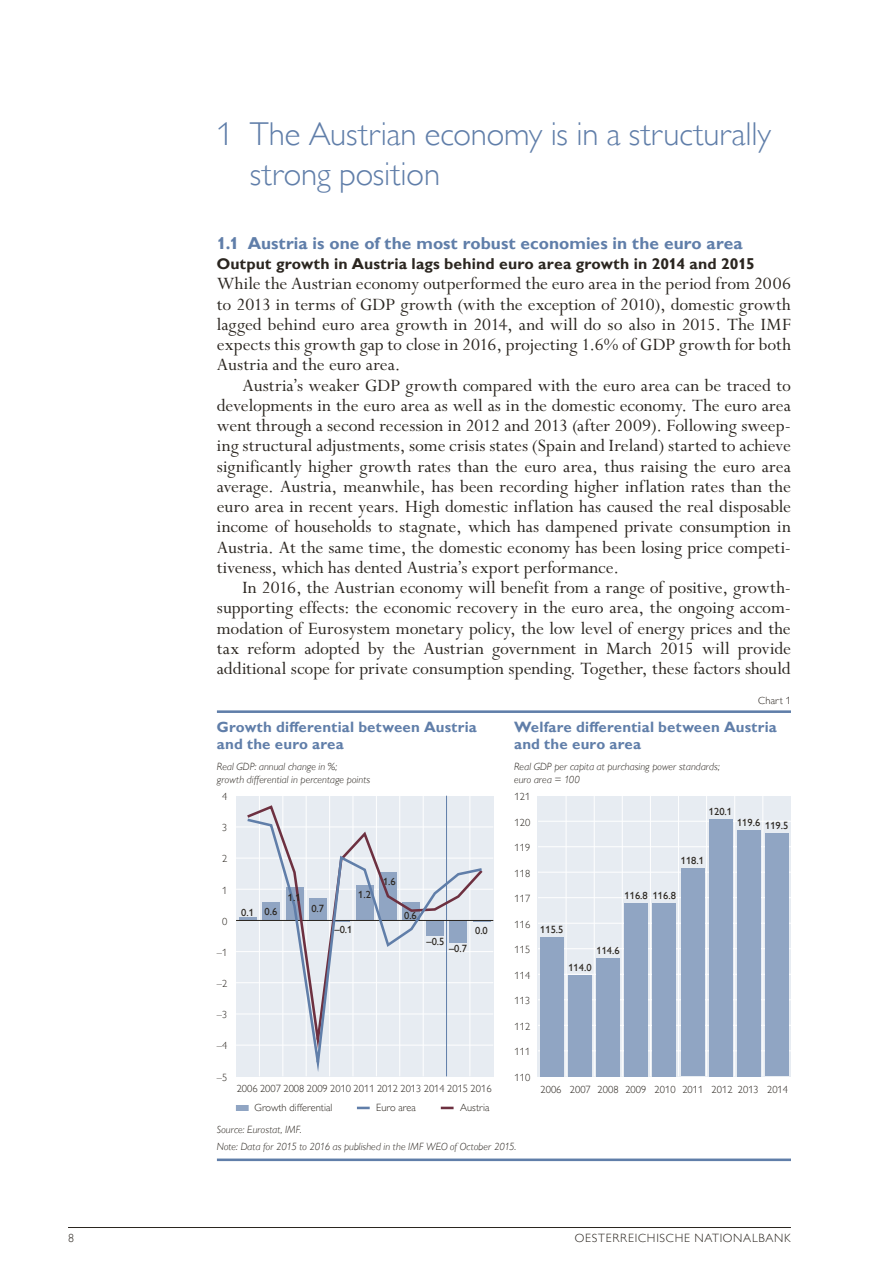
<style>
.page{position:relative;width:893px;height:1263px;background:#fff}
.page>*{position:absolute;margin:0;border:0;box-sizing:border-box;transform-origin:0 0}
.t1{font:300 33px/40.5px "Gill Sans MT Pro";letter-spacing:-.005em;color:#607ea9}
.t2{font:19.5px/20.2px "Perpetua Std";color:#2b2620;text-align:justify}
.t3{font:700 17.25px "Gill Sans MT Pro";letter-spacing:.005em;color:#607ea9}
.t4{font:700 15.75px "Gill Sans MT Pro";letter-spacing:.005em;color:#2b2620}
.t5{font:700 15px/17px "Gill Sans MT Pro";letter-spacing:.01em;color:#607ea9}
.t6{font:300 12px "Gill Sans MT Pro";letter-spacing:.06em;color:#2b2620}
.t7{font:italic 300 10.5px/12.8px "Gill Sans MT Pro";letter-spacing:.005em;color:#2b2620}
.t8{font:300 10.5px "Gill Sans MT Pro";color:#2b2620}
.t9{font:500 10.5px "Gill Sans MT Pro";color:#2b2620}
</style>
<div class="page">
<hr style="left:68px;top:1227px;width:723px;height:1px;background:#2b2620">
<hr style="left:217px;top:710px;width:574px;height:3px;background:#607ea9">
<hr style="left:217px;top:1158px;width:574px;height:3px;background:#607ea9">
<div style="left:236px;top:1105px;width:13px;height:6px;background:#90a5c3"></div>
<svg style="left:357px;top:1107px;width:13px;height:2px"></svg>
<svg style="left:441px;top:1107px;width:13px;height:2px"></svg>
<div style="left:236px;top:796px;width:257px;height:280px;background:#e7ecf2"></div>
<hr style="left:236px;top:826px;width:257px;height:1px;background:#fff">
<hr style="left:236px;top:858px;width:257px;height:1px;background:#fff">
<hr style="left:236px;top:889px;width:257px;height:1px;background:#fff">
<hr style="left:236px;top:951px;width:257px;height:1px;background:#fff">
<hr style="left:236px;top:982px;width:257px;height:1px;background:#fff">
<hr style="left:236px;top:1013px;width:257px;height:1px;background:#fff">
<hr style="left:236px;top:1045px;width:257px;height:1px;background:#fff">
<hr style="left:469px;top:796px;width:1px;height:280px;background:#fff">
<hr style="left:446px;top:796px;width:1px;height:280px;background:#607ea9">
<hr style="left:423px;top:796px;width:1px;height:280px;background:#fff">
<hr style="left:399px;top:796px;width:1px;height:280px;background:#fff">
<hr style="left:376px;top:796px;width:1px;height:280px;background:#fff">
<hr style="left:353px;top:796px;width:1px;height:280px;background:#fff">
<hr style="left:329px;top:796px;width:1px;height:280px;background:#fff">
<hr style="left:306px;top:796px;width:1px;height:280px;background:#fff">
<hr style="left:282px;top:796px;width:1px;height:280px;background:#fff">
<hr style="left:259px;top:796px;width:1px;height:280px;background:#fff">
<hr style="left:239px;top:917px;width:17px;height:3px;background:#90a5c3">
<hr style="left:236px;top:920px;width:257px;height:1px;background:#2b2620">
<div style="left:538px;top:796px;width:253px;height:280px;background:#e7ecf2"></div>
<hr style="left:538px;top:821px;width:253px;height:1px;background:#fff">
<hr style="left:538px;top:846px;width:253px;height:1px;background:#fff">
<hr style="left:538px;top:872px;width:253px;height:1px;background:#fff">
<hr style="left:538px;top:897px;width:253px;height:1px;background:#fff">
<hr style="left:538px;top:923px;width:253px;height:1px;background:#fff">
<hr style="left:538px;top:948px;width:253px;height:1px;background:#fff">
<hr style="left:538px;top:974px;width:253px;height:1px;background:#fff">
<hr style="left:538px;top:999px;width:253px;height:1px;background:#fff">
<hr style="left:538px;top:1025px;width:253px;height:1px;background:#fff">
<hr style="left:538px;top:1050px;width:253px;height:1px;background:#fff">
<hr style="left:762px;top:796px;width:1px;height:280px;background:#fff">
<hr style="left:734px;top:796px;width:1px;height:280px;background:#fff">
<hr style="left:706px;top:796px;width:1px;height:280px;background:#fff">
<hr style="left:678px;top:796px;width:1px;height:280px;background:#fff">
<hr style="left:650px;top:796px;width:1px;height:280px;background:#fff">
<hr style="left:622px;top:796px;width:1px;height:280px;background:#fff">
<hr style="left:594px;top:796px;width:1px;height:280px;background:#fff">
<hr style="left:566px;top:796px;width:1px;height:280px;background:#fff">
<div style="left:765px;top:833px;width:23px;height:243px;background:#90a5c3"></div>
<div style="left:737px;top:830px;width:23px;height:246px;background:#90a5c3"></div>
<div style="left:709px;top:819px;width:23px;height:257px;background:#90a5c3"></div>
<div style="left:681px;top:868px;width:23px;height:208px;background:#90a5c3"></div>
<div style="left:653px;top:903px;width:23px;height:173px;background:#90a5c3"></div>
<div style="left:625px;top:903px;width:23px;height:173px;background:#90a5c3"></div>
<div style="left:597px;top:958px;width:23px;height:118px;background:#90a5c3"></div>
<div style="left:568px;top:975px;width:24px;height:101px;background:#90a5c3"></div>
<div style="left:540px;top:937px;width:24px;height:139px;background:#90a5c3"></div>
<svg style="left:245px;top:817px;width:240px;height:260px"></svg>
<h1 class="t1" style="left:250px;top:113px;width:523px;text-indent:-33px">1 The Austrian economy is in a structurally strong position</h1>
<p class="t3" style="left:217px;top:232px;width:527px">1.1 Austria is one of the most robust economies in the euro area</p>
<p class="t4" style="left:217px;top:254px;width:539px">Output growth in Austria lags behind euro area growth in 2014 and 2015</p>
<p class="t2" style="left:217px;top:274px;width:576px">While the Austrian economy outperformed the euro area in the period from 2006 to 2013 in terms of GDP growth (with the exception of 2010), domestic growth lagged behind euro area growth in 2014, and will do so also in 2015. The IMF expects this growth gap to close in 2016, projecting 1.6% of GDP growth for both Austria and the euro area.</p>
<p class="t2" style="left:217px;top:376px;width:576px;text-indent:26px">Austria’s weaker GDP growth compared with the euro area can be traced to developments in the euro area as well as in the domestic economy. The euro area went through a second recession in 2012 and 2013 (after 2009). Following sweep&shy;ing structural adjustments, some crisis states (Spain and Ireland) started to achieve significantly higher growth rates than the euro area, thus raising the euro area average. Austria, meanwhile, has been recording higher inflation rates than the euro area in recent years. High domestic inflation has caused the real disposable income of households to stagnate, which has dampened private consumption in Austria. At the same time, the domestic economy has been losing price competi&shy;tiveness, which has dented Austria’s export performance.</p>
<p class="t2" style="left:217px;top:578px;width:576px;text-indent:26px">In 2016, the Austrian economy will benefit from a range of positive, growth&shy;supporting effects: the economic recovery in the euro area, the ongoing accom&shy;modation of Eurosystem monetary policy, the low level of energy prices and the tax reform adopted by the Austrian government in March 2015 will provide additional scope for private consumption spending. Together, these factors should</p>
<p class="t5" style="left:217px;top:718px;width:261px">Growth differential between Austria and the euro area</p>
<p class="t7" style="left:217px;top:760px;width:155px">Real GDP: annual change in %;<br>growth differential in percentage points</p>
<p class="t8" style="left:222px;top:790px;width:7px">4</p>
<p class="t8" style="left:222px;top:821px;width:7px">3</p>
<p class="t8" style="left:222px;top:852px;width:7px">2</p>
<p class="t8" style="left:222px;top:884px;width:7px">1</p>
<p class="t8" style="left:222px;top:915px;width:7px">0</p>
<p class="t8" style="left:217px;top:946px;width:12px">–1</p>
<p class="t8" style="left:217px;top:977px;width:12px">–2</p>
<p class="t8" style="left:217px;top:1008px;width:12px">–3</p>
<p class="t8" style="left:217px;top:1039px;width:12px">–4</p>
<p class="t8" style="left:217px;top:1071px;width:12px">–5</p>
<p class="t9" style="left:358px;top:888px;width:14px">1.2</p>
<p class="t9" style="left:288px;top:891px;width:14px">1.1</p>
<p class="t9" style="left:241px;top:906px;width:38px">0.1 0.6</p>
<p class="t9" style="left:311px;top:902px;width:14px">0.7</p>
<p class="t9" style="left:334px;top:923px;width:20px">–0.1</p>
<p class="t9" style="left:383px;top:875px;width:14px">1.6</p>
<p class="t9" style="left:404px;top:909px;width:14px">0.6</p>
<p class="t9" style="left:426px;top:935px;width:20px">–0.5</p>
<p class="t9" style="left:449px;top:942px;width:20px">–0.7</p>
<p class="t9" style="left:475px;top:924px;width:14px">0.0</p>
<p class="t8" style="left:237px;top:1082px;width:256px">2006 2007 2008 2009 2010 2011 2012 2013 2014 2015 2016</p>
<p class="t8" style="left:255px;top:1101px;width:79px">Growth differential</p>
<p class="t8" style="left:376px;top:1101px;width:41px">Euro area</p>
<p class="t8" style="left:460px;top:1101px;width:31px">Austria</p>
<p class="t8" style="left:758px;top:694px;width:34px">Chart 1</p>
<p class="t5" style="left:514px;top:718px;width:264px">Welfare differential between Austria and the euro area</p>
<p class="t7" style="left:514px;top:760px;width:207px">Real GDP per capita at purchasing power standards; euro area = 100</p>
<p class="t8" style="left:515px;top:790px;width:17px">121</p>
<p class="t8" style="left:515px;top:816px;width:17px">120</p>
<p class="t8" style="left:515px;top:841px;width:17px">119</p>
<p class="t8" style="left:515px;top:867px;width:17px">118</p>
<p class="t8" style="left:515px;top:892px;width:17px">117</p>
<p class="t8" style="left:515px;top:918px;width:17px">116</p>
<p class="t8" style="left:515px;top:943px;width:17px">115</p>
<p class="t8" style="left:515px;top:969px;width:17px">114</p>
<p class="t8" style="left:515px;top:994px;width:17px">113</p>
<p class="t8" style="left:515px;top:1020px;width:17px">112</p>
<p class="t8" style="left:515px;top:1045px;width:17px">111</p>
<p class="t8" style="left:515px;top:1071px;width:17px">110</p>
<p class="t9" style="left:709px;top:806px;width:25px">120.1</p>
<p class="t9" style="left:737px;top:818px;width:53px">119.6 119.5</p>
<p class="t9" style="left:681px;top:855px;width:25px">118.1</p>
<p class="t9" style="left:625px;top:889px;width:53px">116.8 116.8</p>
<p class="t9" style="left:540px;top:923px;width:25px">115.5</p>
<p class="t9" style="left:596px;top:944px;width:25px">114.6</p>
<p class="t9" style="left:568px;top:961px;width:25px">114.0</p>
<p class="t8" style="left:541px;top:1083px;width:249px">2006 2007 2008 2009 2010 2011 2012 2013 2014</p>
<p class="t7" style="left:217px;top:1120px;width:301px;line-height:17px">Source: Eurostat, IMF.<br>Note: Data for 2015 to 2016 as published in the IMF WEO of October 2015.</p>
<p class="t6" style="left:68px;top:1231px;width:7px">8</p>
<p class="t6" style="left:575px;top:1231px;width:218px">OESTERREICHISCHE NATIONALBANK</p>
</div>
